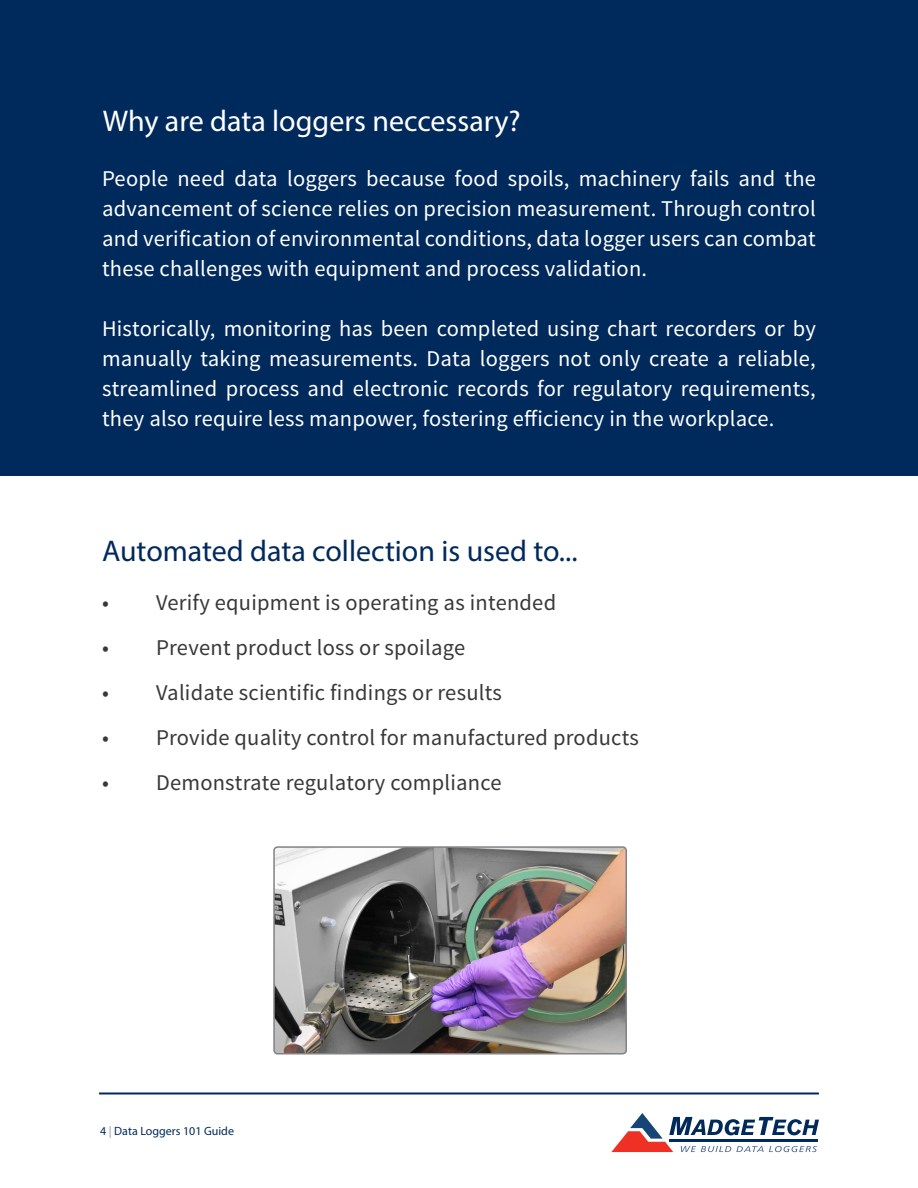
<style>
.page{position:relative;width:918px;height:1188px;background:#fff}
.page>*{position:absolute;margin:0;border:0;box-sizing:border-box;transform-origin:0 0}
.t1{font:30px "Myriad Pro";color:#00295c}
.t2{font:30px "Myriad Pro";color:#fff}
.t3{font:22.5px/30px "Source Sans Pro";letter-spacing:.01em;color:#fff;text-align:justify}
.t4{font:22.5px "Source Sans Pro";letter-spacing:.01em;color:#383839}
.t5{font:12px "Myriad Pro";color:#00295c}
.s1{color:#939598}
</style>
<div class="page">
<svg style="left:611px;top:1113px;width:208px;height:39px"></svg>
<hr style="left:669px;top:1139px;width:149px;height:3px;background:#00295c">
<hr style="left:99px;top:1093px;width:720px;height:1px;background:#00295c">
<div style="left:0;top:0;width:918px;height:475px;background:#00295c"></div>
<img style="left:276px;top:849px;width:348px;height:203px">
<div style="left:273px;top:846px;width:354px;height:209px;border:2px solid #808285;border-radius:4px"></div>
<p class="t2" style="left:103px;top:102px;width:419px">Why are data loggers neccessary?</p>
<p class="t3" style="left:102px;top:164px;width:715px">People need data loggers because food spoils, machinery fails and the advancement of science relies on precision measurement. Through control and verification of environmental conditions, data logger users can combat these challenges with equipment and process validation.</p>
<p class="t3" style="left:102px;top:314px;width:715px">Historically, monitoring has been completed using chart recorders or by manually taking measurements. Data loggers not only create a reliable, streamlined process and electronic records for regulatory requirements, they also require less manpower, fostering efficiency in the workplace.</p>
<p class="t1" style="left:102px;top:533px;width:477px">Automated data collection is used to...</p>
<p class="t4" style="left:102px;top:589px;width:456px">• Verify equipment is operating as intended</p>
<p class="t4" style="left:102px;top:634px;width:365px">• Prevent product loss or spoilage</p>
<p class="t4" style="left:102px;top:679px;width:401px">• Validate scientific findings or results</p>
<p class="t4" style="left:102px;top:724px;width:538px">• Provide quality control for manufactured products</p>
<p class="t4" style="left:102px;top:769px;width:401px">• Demonstrate regulatory compliance</p>
<p class="t5" style="left:100px;top:1123px;width:135px">4 <span class="s1">|</span> Data Loggers 101 Guide</p>
</div>
